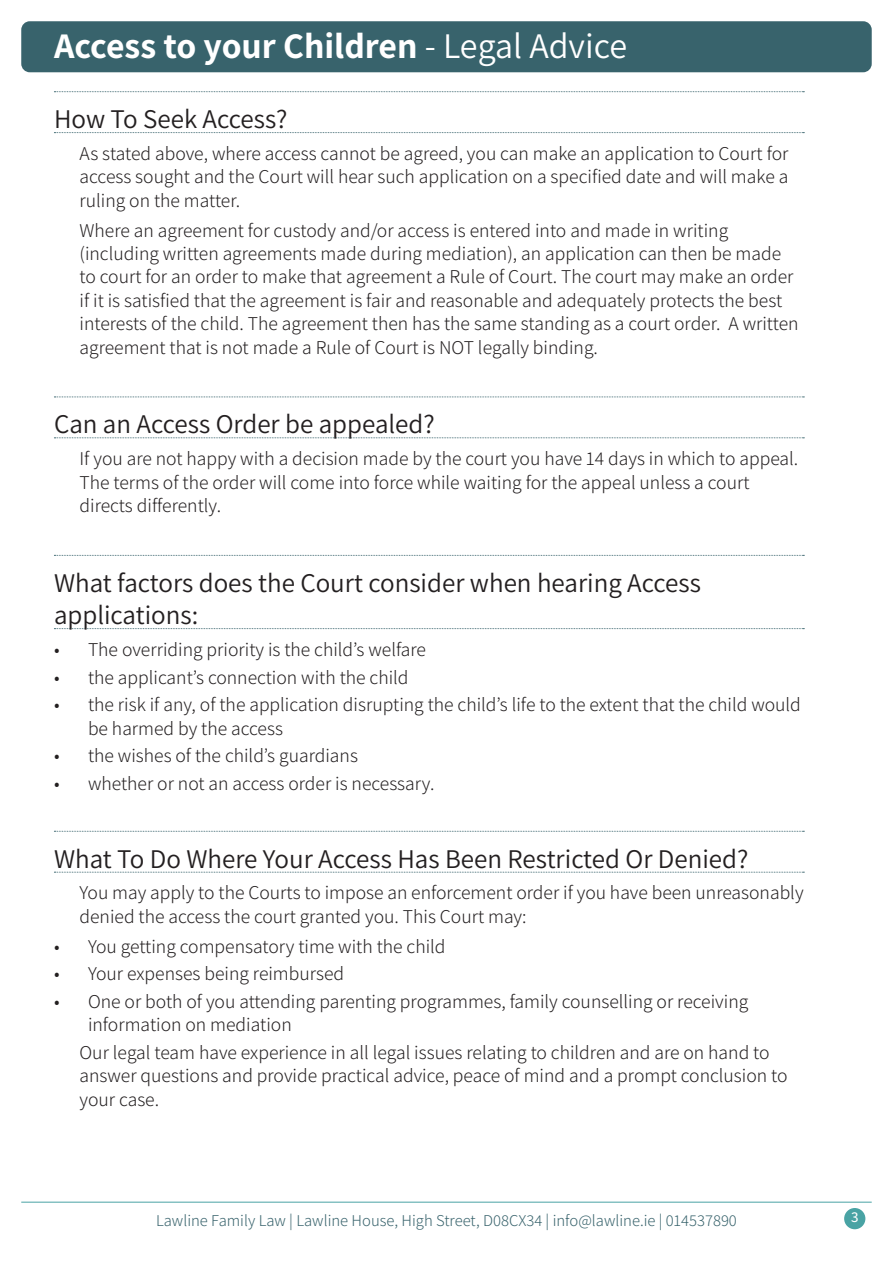
<style>
.page{position:relative;width:893px;height:1263px;background:#fff}
.page>*{position:absolute;margin:0;border:0;box-sizing:border-box;transform-origin:0 0}
.Heading_1{font:700 36px "Assistant";color:#fff}
.Heading{font:27px/32.4px "Assistant";color:#231f20}
.body{font:300 19.5px/23.4px "Assistant";color:#231f20}
.t1{font:300 16.5px "Assistant";color:#38636c}
.t2{font:500 15px "Assistant";color:#fff}
.s1{font-weight:400}
</style>
<div class="page">
<div style="left:21px;top:21px;width:851px;height:51px;background:#38636c;border-radius:9px"></div>
<hr style="left:21px;top:1202px;width:851px;height:1px;background:#49a3a4">
<div style="left:844px;top:1208px;width:21px;height:21px;background:#49a3a4;border-radius:50%"></div>
<svg style="left:54px;top:91px;width:750px;height:1px"></svg>
<svg style="left:54px;top:132px;width:750px;height:1px"></svg>
<svg style="left:54px;top:397px;width:750px;height:1px"></svg>
<svg style="left:54px;top:437px;width:750px;height:1px"></svg>
<svg style="left:54px;top:555px;width:750px;height:1px"></svg>
<svg style="left:54px;top:628px;width:750px;height:1px"></svg>
<svg style="left:54px;top:831px;width:750px;height:1px"></svg>
<svg style="left:54px;top:872px;width:750px;height:1px"></svg>
<p class="Heading_1" style="left:54px;top:21px;width:575px">Access to your Children <span class="s1">- Legal Advice</span></p>
<p class="Heading" style="left:54px;top:101px;width:235px">How To Seek Access?</p>
<p class="body" style="left:80px;top:141px;width:710px;text-align:justify">As stated above, where access cannot be agreed, you can make an application to Court for access sought and the Court will hear such application on a specified date and will make a ruling on the matter.</p>
<p class="body" style="left:80px;top:217px;width:721px">Where an agreement for custody and/or access is entered into and made in writing (including written agreements made during mediation), an application can then be made to court for an order to make that agreement a Rule of Court. The court may make an order if it is satisfied that the agreement is fair and reasonable and adequately protects the best interests of the child. The agreement then has the same standing as a court order. A written agreement that is not made a Rule of Court is NOT legally binding.</p>
<p class="Heading" style="left:54px;top:407px;width:382px">Can an Access Order be appealed?</p>
<p class="body" style="left:80px;top:446px;width:720px">If you are not happy with a decision made by the court you have 14 days in which to appeal.<br>The terms of the order will come into force while waiting for the appeal unless a court directs differently.</p>
<p class="Heading" style="left:54px;top:565px;width:648px">What factors does the Court consider when hearing Access applications:</p>
<p class="body" style="left:54px;top:637px;width:374px">• The overriding priority is the child’s welfare</p>
<p class="body" style="left:54px;top:664px;width:356px">• the applicant’s connection with the child</p>
<p class="body" style="left:88px;top:692px;width:714px;text-indent:-34px">• the risk if any, of the application disrupting the child’s life to the extent that the child would be harmed by the access</p>
<p class="body" style="left:54px;top:743px;width:305px">• the wishes of the child’s guardians</p>
<p class="body" style="left:54px;top:771px;width:382px">• whether or not an access order is necessary.</p>
<p class="Heading" style="left:54px;top:841px;width:696px">What To Do Where Your Access Has Been Restricted Or Denied?</p>
<p class="body" style="left:80px;top:880px;width:726px">You may apply to the Courts to impose an enforcement order if you have been unreasonably denied the access the court granted you. This Court may:</p>
<p class="body" style="left:54px;top:933px;width:393px">• You getting compensatory time with the child</p>
<p class="body" style="left:54px;top:961px;width:292px">• Your expenses being reimbursed</p>
<p class="body" style="left:88px;top:989px;width:662px;text-indent:-34px">• One or both of you attending parenting programmes, family counselling or receiving information on mediation</p>
<p class="body" style="left:80px;top:1040px;width:710px">Our legal team have experience in all legal issues relating to children and are on hand to answer questions and provide practical advice, peace of mind and a prompt conclusion to your case.</p>
<p class="t1" style="left:156px;top:1209px;width:582px">Lawline Family Law | Lawline House, High Street, D08CX34 | info@lawline.ie | 014537890</p>
<p class="t2" style="left:851px;top:1206px;width:9px">3</p>
</div>
